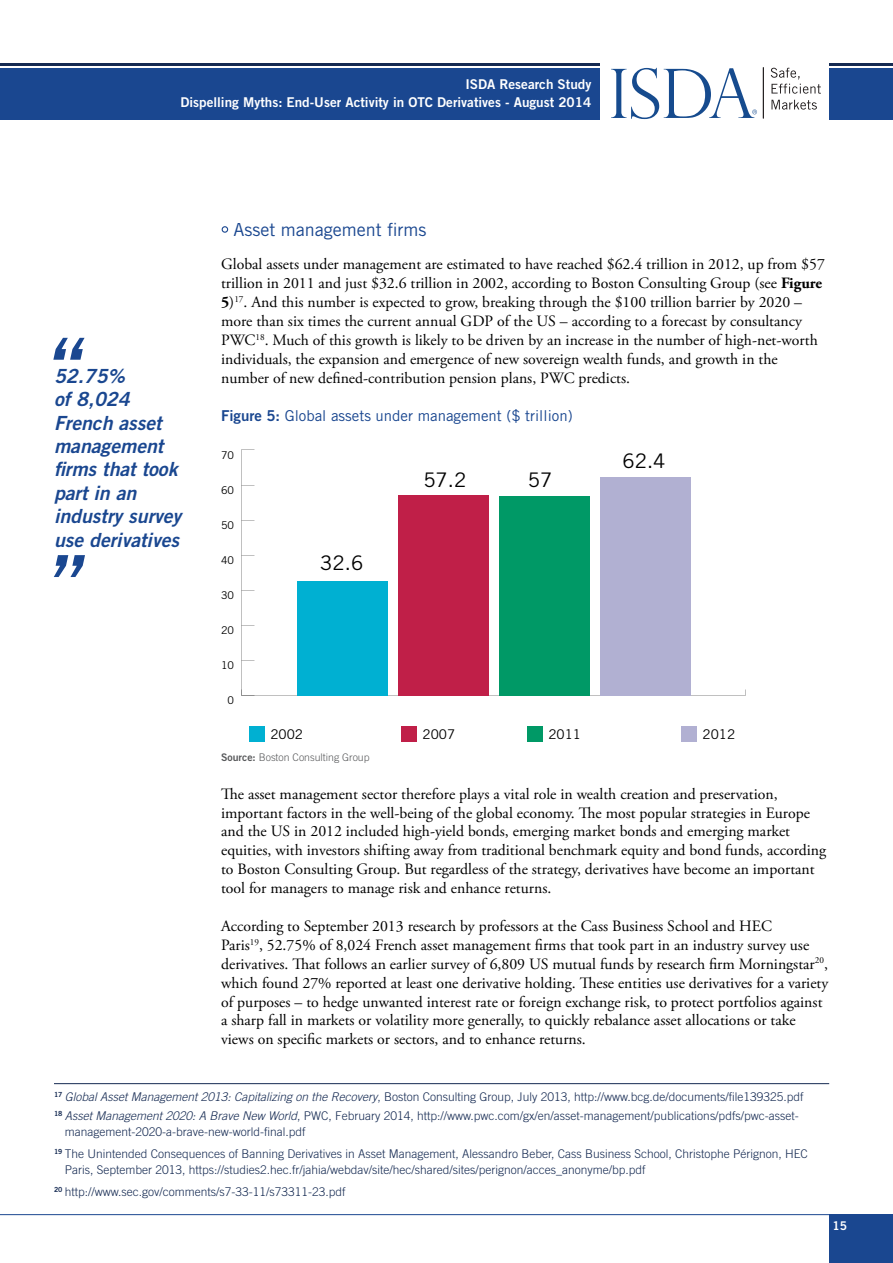
<style>
.page{position:relative;width:893px;height:1263px;background:#fff}
.page>*{position:absolute;margin:0;border:0;box-sizing:border-box;transform-origin:0 0}
.t1{font:75px "Trade Gothic LT Std Bd 2 Obl";color:#1a4790}
.t2{font:20.1px "Trade Gothic LT Std";color:#000}
.t3{font:19.5px/23.4px "Trade Gothic LT Std Bd 2 Obl";color:#1a4790}
.t4{font:18px "Trade Gothic LT Std";color:#1a4790}
.t5{font:15.75px/18.9px "Adobe Garamond Pro";color:#000}
.t6{font:15px "Trade Gothic";color:#1a4790}
.t7{font:13.5px/18px "Trade Gothic LT Std Bd 2";color:#fff;text-align:right}
.t8{font:13.35px "Trade Gothic LT Std";color:#000}
.t9{font:300 12px/21.3px "Trade Gothic LT Std";color:#152a52}
.t10{font:12px "Trade Gothic Bold Two";color:#fff}
.t11{font:10.65px "Trade Gothic LT Std";color:#000}
.t12{font:300 10.5px "Trade Gothic";color:#58595b}
.s1{font-family:"Adobe Garamond Pro";font-size:19.5px;color:#fff}
.s2{font-weight:700}
.s3{font-family:"Trade Gothic LT Std Bd 2"}
.s4{font-family:"Trade Gothic Bold Two";font-weight:400}
.s5{font-style:italic}
</style>
<div class="page">
<div style="left:0;top:68px;width:600px;height:51px;background:#1a4790"></div>
<div style="left:829px;top:68px;width:64px;height:51px;background:#1a4790"></div>
<hr style="left:0;top:64px;width:600px;height:2px;background:#152a52">
<hr style="left:829px;top:64px;width:64px;height:2px;background:#152a52">
<div style="left:829px;top:1214px;width:64px;height:49px;background:#1a4790"></div>
<svg style="left:771px;top:68px;width:50px;height:26px"></svg>
<svg style="left:771px;top:100px;width:46px;height:10px"></svg>
<hr style="left:763px;top:67px;width:1px;height:51px;background:#231f20">
<svg style="left:611px;top:68px;width:146px;height:51px"></svg>
<hr style="left:0;top:1214px;width:829px;height:1px;background:#1a4790">
<div style="left:222px;top:226px;width:6px;height:7px;border:1px solid #1a4790;border-radius:50%"></div>
<hr style="left:54px;top:1083px;width:775px;height:1px;background:#152a52">
<div style="left:249px;top:726px;width:16px;height:16px;background:#00b0d2"></div>
<div style="left:401px;top:726px;width:16px;height:16px;background:#c01f48"></div>
<div style="left:527px;top:726px;width:15px;height:16px;background:#096"></div>
<div style="left:681px;top:726px;width:15px;height:16px;background:#b1b0d2"></div>
<div style="left:600px;top:477px;width:90px;height:218px;background:#b1b0d2"></div>
<div style="left:499px;top:495px;width:91px;height:200px;background:#096"></div>
<div style="left:398px;top:495px;width:91px;height:200px;background:#c01f48"></div>
<div style="left:297px;top:581px;width:91px;height:114px;background:#00b0d2"></div>
<p class="t7" style="left:180px;top:75px;width:412px">ISDA Research Study<br>Dispelling Myths: End-User Activity in OTC Derivatives - August 2014</p>
<h1 class="t1" style="left:43px;top:319px;width:35px">“</h1>
<p class="t3" style="left:54px;top:364px;width:129px">52.75%<br>of 8,024<br>French asset management firms that took part in an industry survey use derivatives</p>
<h1 class="t1" style="left:43px;top:536px;width:35px">”</h1>
<p class="t4" style="left:221px;top:219px;width:207px"><span class="s1">•</span> Asset management firms</p>
<p class="t5" style="left:221px;top:255px;width:605px">Global assets under management are estimated to have reached $62.4 trillion in 2012, up from $57 trillion in 2011 and just $32.6 trillion in 2002, according to Boston Consulting Group (see <span class="s2">Figure 5</span>)<sup>17</sup>. And this number is expected to grow, breaking through the $100 trillion barrier by 2020 – more than six times the current annual GDP of the US – according to a forecast by consultancy PWC<sup>18</sup>. Much of this growth is likely to be driven by an increase in the number of high-net-worth individuals, the expansion and emergence of new sovereign wealth funds, and growth in the number of new defined-contribution pension plans, PWC predicts.</p>
<p class="t6" style="left:221px;top:406px;width:353px"><span class="s3">Figure 5:</span> Global assets under management ($ trillion)</p>
<p class="t11" style="left:221px;top:448px;width:15px">70</p>
<p class="t11" style="left:221px;top:483px;width:15px">60</p>
<p class="t11" style="left:221px;top:518px;width:15px">50</p>
<p class="t11" style="left:221px;top:554px;width:15px">40</p>
<p class="t11" style="left:221px;top:589px;width:15px">30</p>
<p class="t11" style="left:221px;top:624px;width:15px">20</p>
<p class="t11" style="left:221px;top:659px;width:15px">10</p>
<p class="t11" style="left:228px;top:694px;width:8px">0</p>
<p class="t2" style="left:320px;top:551px;width:44px">32.6</p>
<p class="t2" style="left:423px;top:467px;width:44px">57.2</p>
<p class="t2" style="left:528px;top:467px;width:26px">57</p>
<p class="t2" style="left:622px;top:448px;width:44px">62.4</p>
<p class="t8" style="left:270px;top:726px;width:34px">2002</p>
<p class="t8" style="left:423px;top:726px;width:34px">2007</p>
<p class="t8" style="left:548px;top:726px;width:34px">2011</p>
<p class="t8" style="left:702px;top:726px;width:34px">2012</p>
<p class="t12" style="left:221px;top:751px;width:150px"><span class="s4">Source:</span> Boston Consulting Group</p>
<p class="t5" style="left:221px;top:785px;width:607px">The asset management sector therefore plays a vital role in wealth creation and preservation, important factors in the well-being of the global economy. The most popular strategies in Europe and the US in 2012 included high-yield bonds, emerging market bonds and emerging market equities, with investors shifting away from traditional benchmark equity and bond funds, according to Boston Consulting Group. But regardless of the strategy, derivatives have become an important tool for managers to manage risk and enhance returns.</p>
<p class="t5" style="left:221px;top:917px;width:609px">According to September 2013 research by professors at the Cass Business School and HEC<br>Paris<sup>19</sup>, 52.75% of 8,024 French asset management firms that took part in an industry survey use derivatives. That follows an earlier survey of 6,809 US mutual funds by research firm Morningstar<sup>20</sup>, which found 27% reported at least one derivative holding. These entities use derivatives for a variety of purposes – to hedge unwanted interest rate or foreign exchange risk, to protect portfolios against a sharp fall in markets or volatility more generally, to quickly rebalance asset allocations or take views on specific markets or sectors, and to enhance returns.</p>
<p class="t9" style="left:54px;top:1087px;width:751px;line-height:18.9px"><sup>17</sup> <span class="s5">Global Asset Management 2013: Capitalizing on the Recovery</span>, Boston Consulting Group, July 2013, http://www.bcg.de/documents/file139325.pdf<br><sup>18</sup> <span class="s5">Asset Management 2020: A Brave New World</span>, PWC, February 2014, http://www.pwc.com/gx/en/asset-management/publications/pdfs/pwc-asset-</p>
<p class="t9" style="left:54px;top:1121px;width:755px;text-indent:11px">management-2020-a-brave-new-world-final.pdf<br><sup>19</sup> The Unintended Consequences of Banning Derivatives in Asset Management, Alessandro Beber, Cass Business School, Christophe Pérignon, HEC</p>
<p class="t9" style="left:54px;top:1159px;width:593px;text-indent:11px">Paris, September 2013, https://studies2.hec.fr/jahia/webdav/site/hec/shared/sites/perignon/acces_anonyme/bp.pdf<br><sup>20</sup> http://www.sec.gov/comments/s7-33-11/s73311-23.pdf</p>
<p class="t10" style="left:833px;top:1219px;width:16px">15</p>
</div>
